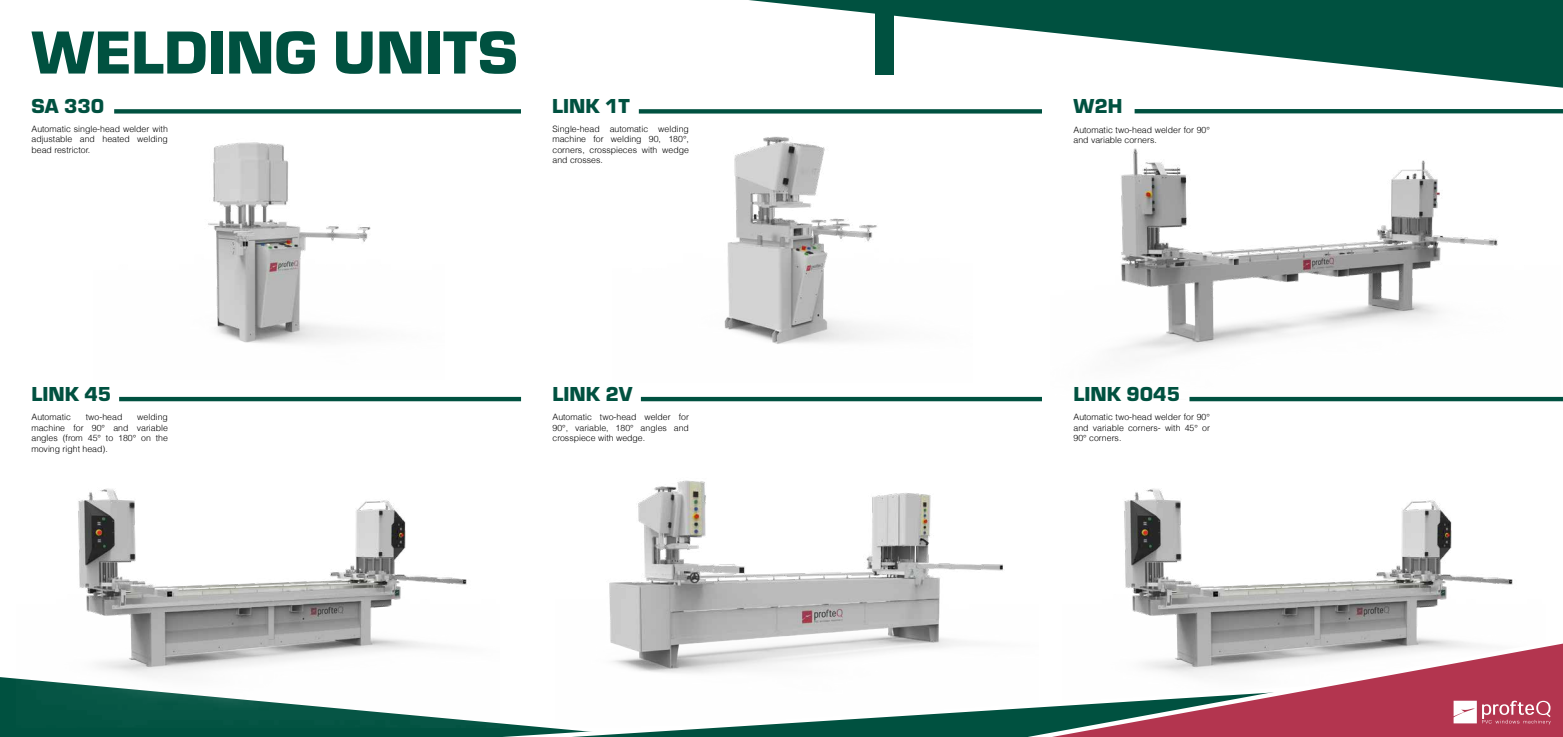
<style>
.page{position:relative;width:1563px;height:737px;background:#fff}
.page>*{position:absolute;margin:0;border:0;box-sizing:border-box;transform-origin:0 0}
.t1{font:900 63px "Eurostile";color:#005140}
.t2{font:900 21px "Eurostile";color:#005140}
.t3{font:300 8.75px/10.5px "Helvetica";color:#000;text-align:justify}
</style>
<div class="page">
<img style="left:609px;top:480px;width:394px;height:186px">
<img style="left:1124px;top:488px;width:389px;height:147px">
<img style="left:1121px;top:113px;width:439px;height:284px">
<img style="left:208px;top:142px;width:163px;height:202px">
<img style="left:638px;top:112px;width:239px;height:232px">
<div style="left:0;top:677px;width:237px;height:60px;background:#005140"></div>
<svg style="left:237px;top:666px;width:698px;height:71px"></svg>
<svg style="left:935px;top:635px;width:628px;height:102px"></svg>
<svg style="left:749px;top:0;width:814px;height:88px"></svg>
<hr style="left:1134px;top:109px;width:429px;height:4px;background:#005140">
<div style="left:114px;top:109px;width:407px;height:5px;background:#005140"></div>
<hr style="left:641px;top:397px;width:401px;height:4px;background:#005140">
<div style="left:875px;top:0;width:19px;height:74px;background:#005140"></div>
<hr style="left:119px;top:397px;width:402px;height:4px;background:#005140">
<div style="left:639px;top:109px;width:403px;height:5px;background:#005140"></div>
<hr style="left:1189px;top:397px;width:374px;height:4px;background:#005140">
<svg style="left:1453px;top:700px;width:23px;height:23px"></svg>
<svg style="left:1482px;top:700px;width:68px;height:24px"></svg>
<img style="left:17px;top:488px;width:482px;height:239px">
<h1 class="t1" style="left:32px;top:7px;width:488px">WELDING UNITS</h1>
<h2 class="t2" style="left:32px;top:91px;width:74px">SA 330</h2>
<p class="t3" style="left:32px;top:123px;width:138px">Automatic single-head welder with adjustable and heated welding bead restrictor.</p>
<h2 class="t2" style="left:552px;top:91px;width:79px">LINK 1T</h2>
<p class="t3" style="left:552px;top:123px;width:138px">Single-head automatic welding machine for welding 90, 180°, corners, crosspieces with wedge and crosses.</p>
<h2 class="t2" style="left:32px;top:379px;width:81px">LINK 45</h2>
<p class="t3" style="left:32px;top:412px;width:41px">Automatic</p>
<p class="t3" style="left:86px;top:412px;width:38px">two-head</p>
<p class="t3" style="left:32px;top:412px;width:138px;text-indent:106px">welding machine for 90° and variable angles (from 45° to 180° on the moving right head).</p>
<h2 class="t2" style="left:552px;top:379px;width:82px">LINK 2V</h2>
<p class="t3" style="left:552px;top:412px;width:138px">Automatic two-head welder for 90°, variable, 180° angles and crosspiece with wedge.</p>
<h2 class="t2" style="left:1073px;top:91px;width:50px">W2H</h2>
<p class="t3" style="left:1073px;top:124px;width:138px">Automatic two-head welder for 90° and variable corners.</p>
<h2 class="t2" style="left:1073px;top:379px;width:108px">LINK 9045</h2>
<p class="t3" style="left:1073px;top:412px;width:138px">Automatic two-head welder for 90° and variable corners- with 45° or 90° corners.</p>
</div>
